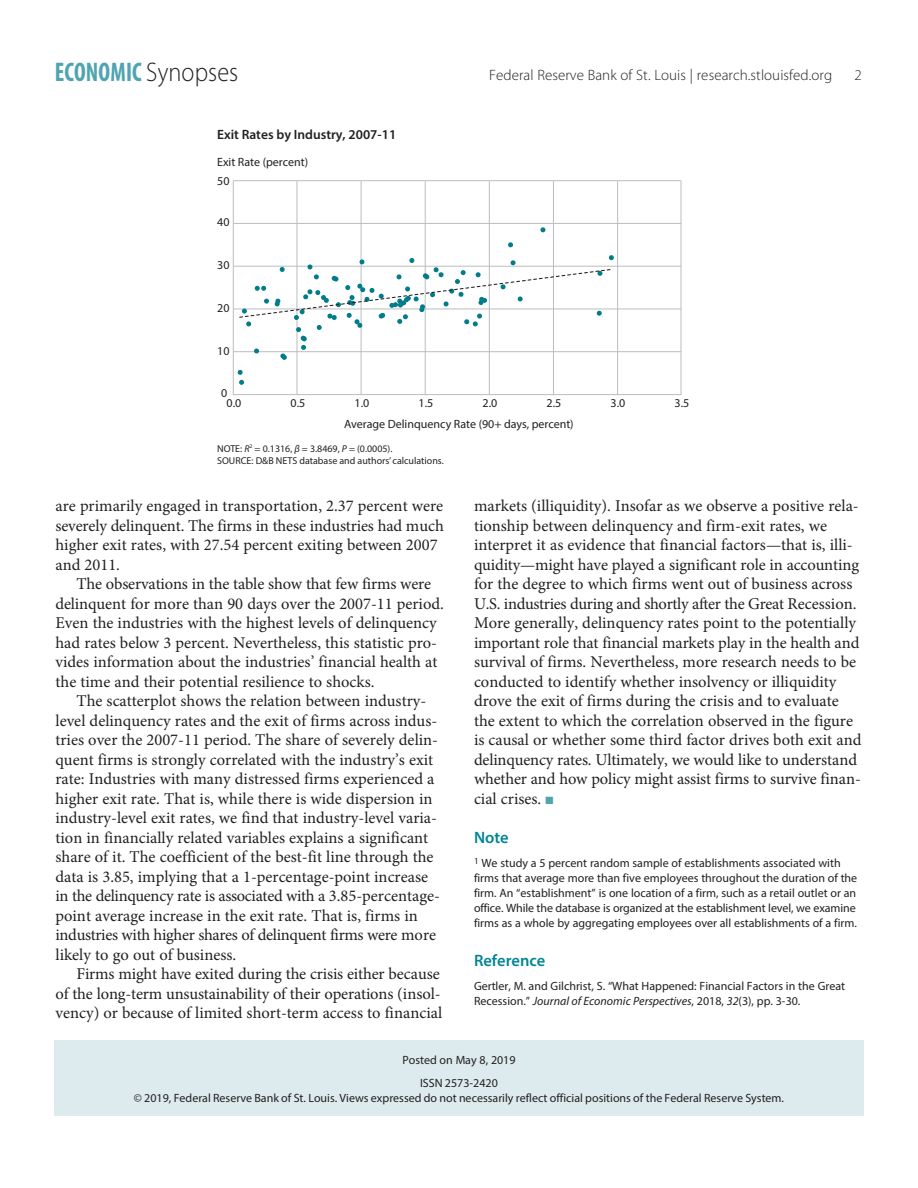
<style>
.page{position:relative;width:918px;height:1188px;background:#fff}
.page>*{position:absolute;margin:0;border:0;box-sizing:border-box;transform-origin:0 0}
.t1{font:700 condensed 27px "Myriad Pro";letter-spacing:.005em;color:#4fa4b0;scale:.9 1}
.Text{font:16.5px/19.5px "Minion Pro";color:#231f20}
.Notes_and_Refs_Head{font:600 16.5px "Myriad Pro";color:#008595}
.t2{font:300 15px "Myriad Pro";letter-spacing:.005em;color:#231f20}
.t3{font:600 13.5px "Myriad Pro";color:#231f20}
.Notes_and_Refs{font:12px/15px "Myriad Pro";color:#231f20}
.Author_Note{font:12px/14.4px "Myriad Pro";color:#231f20;text-align:center}
.Text-2{font:12px "Myriad Pro";color:#231f20}
.t4{font:10.05px/12px "Myriad Pro";color:#231f20}
.s1{font-weight:300;font-stretch:normal;color:#231f20}
.s2{font-style:italic}
.s3{color:#4fa4b0}
</style>
<div class="page">
<div style="left:54px;top:1040px;width:810px;height:76px;background:#ddebee"></div>
<hr style="left:234px;top:351px;width:447px;height:1px;background:#bcbdc0">
<hr style="left:234px;top:309px;width:447px;height:1px;background:#bcbdc0">
<hr style="left:234px;top:266px;width:447px;height:1px;background:#bcbdc0">
<hr style="left:234px;top:223px;width:447px;height:1px;background:#bcbdc0">
<hr style="left:234px;top:180px;width:447px;height:1px;background:#bcbdc0">
<hr style="left:297px;top:181px;width:1px;height:213px;background:#bcbdc0">
<hr style="left:361px;top:181px;width:1px;height:213px;background:#bcbdc0">
<hr style="left:425px;top:181px;width:1px;height:213px;background:#bcbdc0">
<hr style="left:489px;top:181px;width:1px;height:213px;background:#bcbdc0">
<hr style="left:553px;top:181px;width:1px;height:213px;background:#bcbdc0">
<hr style="left:617px;top:181px;width:1px;height:213px;background:#bcbdc0">
<hr style="left:681px;top:181px;width:1px;height:213px;background:#bcbdc0">
<hr style="left:233px;top:181px;width:1px;height:214px;background:#bcbdc0">
<hr style="left:233px;top:394px;width:448px;height:1px;background:#bcbdc0">
<svg style="left:238px;top:370px;width:6px;height:15px"></svg>
<svg style="left:508px;top:242px;width:5px;height:5px"></svg>
<svg style="left:540px;top:227px;width:5px;height:5px"></svg>
<svg style="left:239px;top:255px;width:375px;height:105px"></svg>
<p class="t1" style="left:55px;top:55px;width:206px">ECONOMIC <span class="s1">Synopses</span></p>
<p class="t2" style="left:489px;top:67px;width:345px">Federal Reserve Bank of St. Louis | research.stlouisfed.org</p>
<p class="t2" style="left:854px;top:67px;width:9px">2</p>
<p class="t3" style="left:217px;top:126px;width:181px">Exit Rates by Industry, 2007-11</p>
<p class="Notes_and_Refs" style="left:217px;top:154px;width:92px">Exit Rate (percent)</p>
<p class="Notes_and_Refs" style="left:217px;top:173px;width:14px">50</p>
<p class="Notes_and_Refs" style="left:217px;top:214px;width:14px">40</p>
<p class="Notes_and_Refs" style="left:217px;top:257px;width:14px">30</p>
<p class="Notes_and_Refs" style="left:217px;top:300px;width:14px">20</p>
<p class="Notes_and_Refs" style="left:217px;top:343px;width:14px">10</p>
<p class="Notes_and_Refs" style="left:221px;top:386px;width:8px">0</p>
<p class="Notes_and_Refs" style="left:227px;top:396px;width:16px">0.0</p>
<p class="Notes_and_Refs" style="left:291px;top:396px;width:16px">0.5</p>
<p class="Notes_and_Refs" style="left:355px;top:396px;width:16px">1.0</p>
<p class="Notes_and_Refs" style="left:419px;top:396px;width:16px">1.5</p>
<p class="Notes_and_Refs" style="left:483px;top:396px;width:16px">2.0</p>
<p class="Notes_and_Refs" style="left:547px;top:396px;width:16px">2.5</p>
<p class="Notes_and_Refs" style="left:611px;top:396px;width:16px">3.0</p>
<p class="Notes_and_Refs" style="left:675px;top:396px;width:16px">3.5</p>
<p class="Notes_and_Refs" style="left:344px;top:416px;width:231px">Average Delinquency Rate (90+ days, percent)</p>
<p class="t4" style="left:217px;top:442px;width:228px">NOTE: <span class="s2">R</span><sup>2</sup> = 0.1316, <span class="s2">β</span> = 3.8469, <span class="s2">P</span> = (0.0005).<br>SOURCE: D&amp;B NETS database and authors’ calculations.</p>
<p class="Text" style="left:56px;top:497px;width:390px">are primarily engaged in transportation, 2.37 percent were severely delinquent. The firms in these industries had much higher exit rates, with 27.54 percent exiting between 2007 and 2011.</p>
<p class="Text" style="left:56px;top:575px;width:390px;text-indent:21px">The observations in the table show that few firms were delinquent for more than 90 days over the 2007-11 period.<br>Even the industries with the highest levels of delinquency had rates below 3 percent. Nevertheless, this statistic pro&shy;vides information about the industries’ financial health at the time and their potential resilience to shocks.</p>
<p class="Text" style="left:56px;top:692px;width:384px;text-indent:21px">The scatterplot shows the relation between industry-- level delinquency rates and the exit of firms across indus&shy;tries over the 2007-11 period. The share of severely delin&shy;quent firms is strongly correlated with the industry’s exit rate: Industries with many distressed firms experienced a higher exit rate. That is, while there is wide dispersion in industry--level exit rates, we find that industry-level varia&shy;tion in financially related variables explains a significant share of it. The coefficient of the best-fit line through the data is 3.85, implying that a 1-percentage-point increase in the delinquency rate is associated with a 3.85-percentage-- point average increase in the exit rate. That is, firms in industries with higher shares of delinquent firms were more likely to go out of business.</p>
<p class="Text" style="left:56px;top:965px;width:388px;text-indent:21px">Firms might have exited during the crisis either because of the long-term unsustainability of their operations (insol&shy;vency) or because of limited short-term access to financial</p>
<p class="Text-2" style="left:402px;top:1052px;width:115px">Posted on May 8, 2019</p>
<p class="Author_Note" style="left:134px;top:1076px;width:652px">ISSN 2573-2420<br>© 2019, Federal Reserve Bank of St. Louis. Views expressed do not necessarily reflect official positions of the Federal Reserve System.</p>
<p class="Text" style="left:474px;top:497px;width:389px">markets (illiquidity). Insofar as we observe a positive rela&shy;tionship between delinquency and firm-exit rates, we interpret it as evidence that financial factors—that is, illi&shy;quidity—might have played a significant role in accounting for the degree to which firms went out of business across U.S. industries during and shortly after the Great Recession.<br>More generally, delinquency rates point to the potentially important role that financial markets play in the health and survival of firms. Nevertheless, more research needs to be conducted to identify whether insolvency or illiquidity drove the exit of firms during the crisis and to evaluate the extent to which the correlation observed in the figure is causal or whether some third factor drives both exit and delinquency rates. Ultimately, we would like to understand whether and how policy might assist firms to survive finan&shy;cial crises. <span class="s3">■</span></p>
<p class="Notes_and_Refs_Head" style="left:474px;top:827px;width:36px">Note</p>
<p class="Notes_and_Refs" style="left:474px;top:855px;width:385px"><sup>1</sup> We study a 5 percent random sample of establishments associated with firms that average more than five employees throughout the duration of the firm. An “establishment” is one location of a firm, such as a retail outlet or an office. While the database is organized at the establishment level, we examine firms as a whole by aggregating employees over all establishments of a firm.</p>
<p class="Notes_and_Refs_Head" style="left:474px;top:950px;width:73px">Reference</p>
<p class="Notes_and_Refs" style="left:474px;top:978px;width:373px">Gertler, M. and Gilchrist, S. “What Happened: Financial Factors in the Great<br>Recession.” <span class="s2">Journal of Economic Perspectives</span>, 2018, <span class="s2">32</span>(3), pp. 3-30.</p>
</div>
